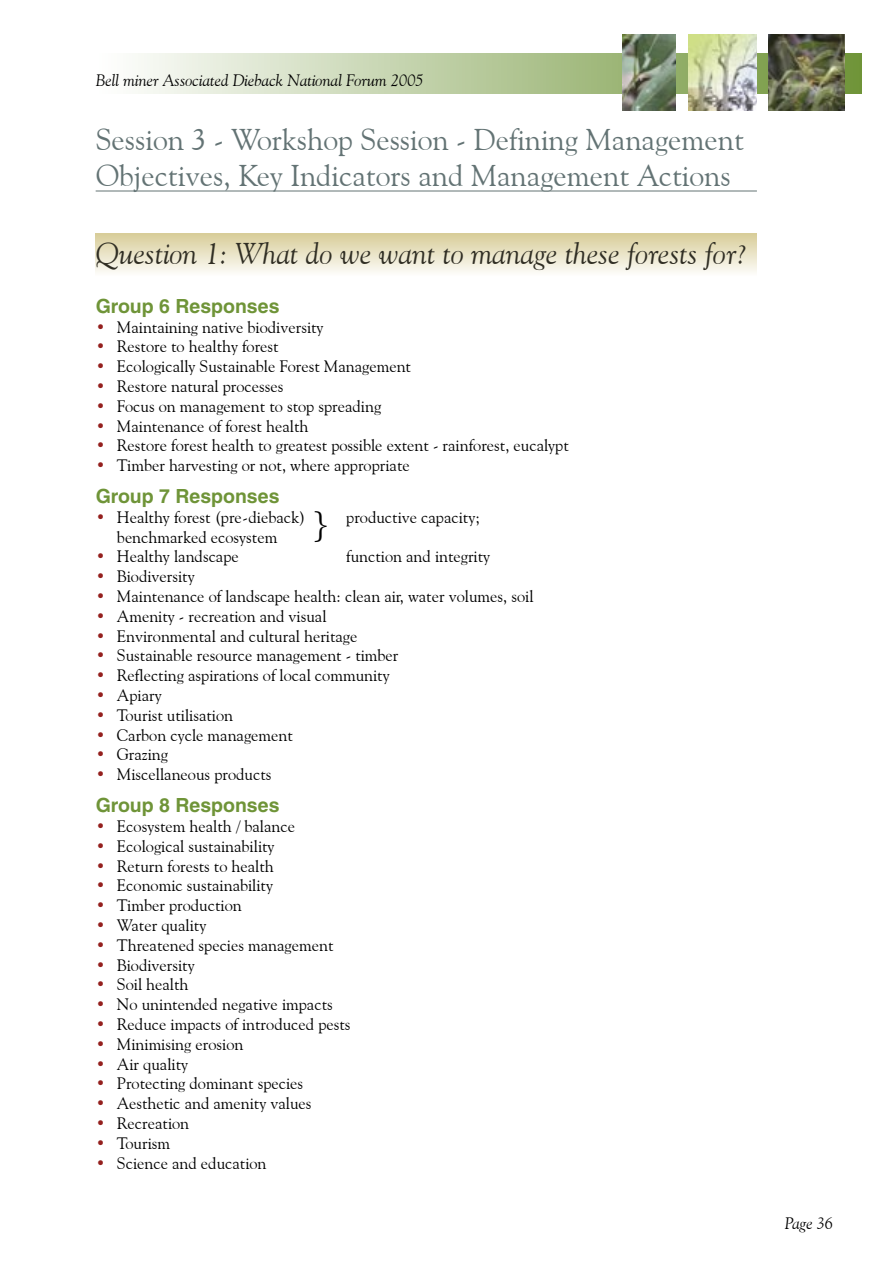
<style>
.page{position:relative;width:893px;height:1263px;background:#fff}
.page>*{position:absolute;margin:0;border:0;box-sizing:border-box;transform-origin:0 0}
.t1{font:36px "Goudy Old Style BT";color:#000}
.t2{font:30px/36px "Goudy Old Style BT";color:#637374}
.t3{font:italic 30px "Goudy Old Style BT";color:#302e24}
.t4{font:700 19.5px "Helvetica";color:#6f9438}
.t5{font:16.5px/19.8px "Goudy Old Style BT";color:#000}
.t6{font:italic 16.5px "Goudy Old Style BT";color:#000}
.t7{font:16.5px/19.8px "Goudy Old Style BT";color:#94201e;text-align:justify}
</style>
<div class="page">
<hr style="left:96px;top:191px;width:661px;height:1px;background:#637374">
<svg style="left:138px;top:53px;width:723px;height:41px;background:#c3d3ad"></svg>
<img style="left:689px;top:34px;width:68px;height:77px">
<img style="left:768px;top:34px;width:77px;height:77px">
<img style="left:622px;top:34px;width:54px;height:76px">
<div style="left:96px;top:234px;width:661px;height:42px;background:linear-gradient(to bottom,#d8cd9a,#fdfcf9)"></div>
<p class="t6" style="left:96px;top:70px;width:330px">Bell miner Associated Dieback National Forum 2005</p>
<h2 class="t2" style="left:96px;top:121px;width:650px">Session 3 - Workshop Session - Defining Management<br>Objectives, Key Indicators and Management Actions</h2>
<h2 class="t3" style="left:96px;top:235px;width:653px">Question 1: What do we want to manage these forests for?</h2>
<p class="t4" style="left:96px;top:294px;width:185px">Group 6 Responses</p>
<p class="t5" style="left:117px;top:317px;width:453px">Maintaining native biodiversity<br>Restore to healthy forest<br>Ecologically Sustainable Forest Management<br>Restore natural processes<br>Focus on management to stop spreading<br>Maintenance of forest health<br>Restore forest health to greatest possible extent - rainforest, eucalypt Timber harvesting or not, where appropriate</p>
<p class="t4" style="left:96px;top:484px;width:185px">Group 7 Responses</p>
<p class="t5" style="left:117px;top:507px;width:190px">Healthy forest (pre-dieback)</p>
<p class="t5" style="left:346px;top:507px;width:135px">productive capacity;</p>
<p class="t5" style="left:117px;top:527px;width:162px">benchmarked ecosystem<br>Healthy landscape</p>
<p class="t7" style="left:96px;top:317px;width:11px">• • • • • • • •</p>
<h1 class="t1" style="left:312px;top:502px;width:19px">}</h1>
<p class="t7" style="left:96px;top:507px;width:11px">•</p>
<p class="t7" style="left:96px;top:546px;width:11px">• • • • • • • • • • • •</p>
<p class="t5" style="left:346px;top:546px;width:146px">function and integrity</p>
<p class="t5" style="left:117px;top:566px;width:418px">Biodiversity<br>Maintenance of landscape health: clean air, water volumes, soil<br>Amenity - recreation and visual<br>Environmental and cultural heritage<br>Sustainable resource management - timber<br>Reflecting aspirations of local community<br>Apiary<br>Tourist utilisation<br>Carbon cycle management<br>Grazing<br>Miscellaneous products</p>
<p class="t4" style="left:96px;top:793px;width:185px">Group 8 Responses</p>
<p class="t5" style="left:117px;top:816px;width:235px">Ecosystem health / balance<br>Ecological sustainability<br>Return forests to health<br>Economic sustainability<br>Timber production<br>Water quality<br>Threatened species management<br>Biodiversity<br>Soil health<br>No unintended negative impacts<br>Reduce impacts of introduced pests<br>Minimising erosion<br>Air quality<br>Protecting dominant species<br>Aesthetic and amenity values<br>Recreation<br>Tourism<br>Science and education</p>
<p class="t7" style="left:96px;top:816px;width:11px">• • • • • • • • • • • • • • • • • •</p>
<p class="t6" style="left:785px;top:1213px;width:50px">Page 36</p>
</div>
